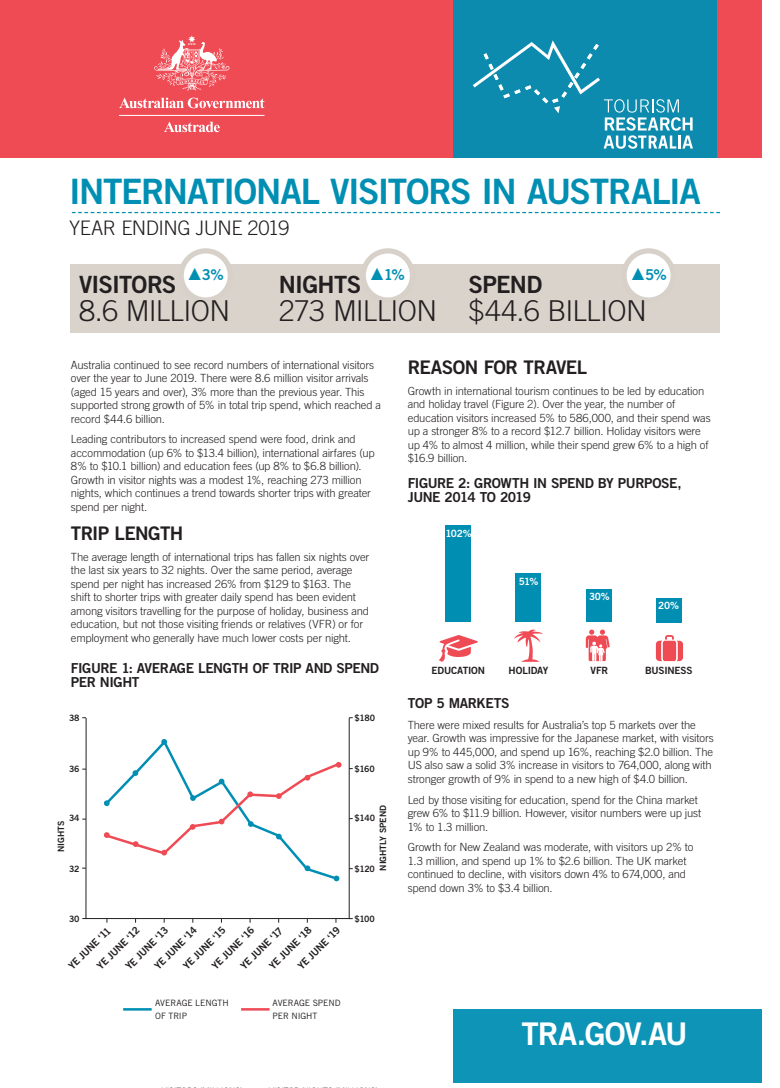
<style>
.page{position:relative;width:780px;height:1088px;background:#fff}
.page>*{position:absolute;margin:0;border:0;box-sizing:border-box;transform-origin:0 0}
.Head_2{font:35px "Trade Gothic LT Std Bd 2";letter-spacing:-.04em;color:#008fb3}
.Head_2-2{font:31.25px "Trade Gothic LT Std Bd 2";letter-spacing:-.035em;color:#fff}
.Running_Header_-_War{font:300 28.75px "Trade Gothic LT Std";letter-spacing:-.02em;color:#231f20}
.Running_Header_-_War-2{font:23.75px "Trade Gothic LT Std Bd 2";letter-spacing:-.03em;color:#231f20}
.Head_2-3{font:300 20px "Trade Gothic LT Std";letter-spacing:-.03em;color:#231f20}
.t1{font:18.75px "Trade Gothic LT Std Bd 2";letter-spacing:-.03em;color:#231f20}
.Running_Header_-_War-3{font:15px "Trade Gothic LT Std Bd 2";color:#008fb3}
.Body9_5pt{font:13.75px/13.8px "Trade Gothic LT Std Bd 2";letter-spacing:-.03em;color:#231f20}
.Body9_5pt-2{font:300 11.25px/13.5px "Trade Gothic LT Std";letter-spacing:-.015em;color:#231f20}
.Running_Header_-_War-4{font:10px "Trade Gothic LT Std Bd 2";letter-spacing:-.02em;color:#231f20}
.Running_Header_-_War-5{font:10px "Trade Gothic LT Std Bd 2";letter-spacing:-.02em;color:#fff}
.Running_Header_-_War-6{font:8.75px "Trade Gothic LT Std Bd 2";letter-spacing:-.01em;color:#231f20}
.Running_Header_-_War-7{font:8.75px/12.5px "Trade Gothic LT Std";letter-spacing:-.005em;color:#231f20}
.s1{font-family:"Century Gothic";font-size:17.5px}
</style>
<div class="page">
<div style="left:0;top:0;width:762px;height:157px;background:#ef4b55"></div>
<div style="left:453px;top:0;width:264px;height:157px;background:#0c8bae"></div>
<svg style="left:119px;top:98px;width:145px;height:10px"></svg>
<svg style="left:154px;top:35px;width:75px;height:56px"></svg>
<hr style="left:119px;top:115px;width:145px;height:1px;background:#fff">
<svg style="left:164px;top:122px;width:56px;height:10px"></svg>
<svg style="left:472px;top:40px;width:220px;height:109px"></svg>
<div style="left:71px;top:264px;width:649px;height:68px;background:#d7d1ca"></div>
<div style="left:181px;top:251px;width:49px;height:49px;background:#fff;border-radius:50%"></div>
<div style="left:178px;top:248px;width:55px;height:55px;border:5px solid #d7d1ca;border-radius:50%"></div>
<div style="left:363px;top:251px;width:49px;height:49px;background:#fff;border-radius:50%"></div>
<div style="left:360px;top:248px;width:55px;height:55px;border:5px solid #d7d1ca;border-radius:50%"></div>
<div style="left:624px;top:251px;width:49px;height:49px;background:#fff;border-radius:50%"></div>
<div style="left:621px;top:248px;width:54px;height:55px;border:5px solid #d7d1ca;border-radius:50%"></div>
<hr style="left:606px;top:1087px;width:174px;height:1px;background:#008fb3">
<svg style="left:72px;top:212px;width:648px;height:1px"></svg>
<div style="left:453px;top:1009px;width:309px;height:73px;background:#0d94b6"></div>
<hr style="left:123px;top:1008px;width:29px;height:2px;background:#008fb3">
<hr style="left:241px;top:1008px;width:28px;height:2px;background:#ef4b55">
<div style="left:445px;top:525px;width:26px;height:97px;background:#008fb3"></div>
<div style="left:515px;top:574px;width:26px;height:48px;background:#008fb3"></div>
<div style="left:585px;top:589px;width:26px;height:33px;background:#008fb3"></div>
<div style="left:656px;top:598px;width:25px;height:24px;background:#008fb3"></div>
<svg style="left:439px;top:635px;width:38px;height:27px"></svg>
<svg style="left:656px;top:635px;width:27px;height:26px"></svg>
<svg style="left:585px;top:629px;width:25px;height:32px"></svg>
<svg style="left:514px;top:629px;width:29px;height:33px"></svg>
<svg style="left:103px;top:739px;width:239px;height:142px"></svg>
<p class="Head_2" style="left:69px;top:170px;width:633px">INTERNATIONAL VISITORS IN AUSTRALIA</p>
<p class="Head_2-3" style="left:69px;top:216px;width:222px">YEAR ENDING JUNE 2019</p>
<p class="Running_Header_-_War-2" style="left:79px;top:269px;width:99px">VISITORS</p>
<p class="Running_Header_-_War" style="left:79px;top:294px;width:152px">8.6 MILLION</p>
<p class="Running_Header_-_War-3" style="left:186px;top:265px;width:39px"><span class="s1">▲</span>3%</p>
<p class="Running_Header_-_War-3" style="left:368px;top:265px;width:38px"><span class="s1">▲</span>1%</p>
<p class="Running_Header_-_War-3" style="left:629px;top:265px;width:39px"><span class="s1">▲</span>5%</p>
<p class="Running_Header_-_War-2" style="left:279px;top:269px;width:84px">NIGHTS</p>
<p class="Running_Header_-_War" style="left:279px;top:294px;width:160px">273 MILLION</p>
<p class="Running_Header_-_War-2" style="left:468px;top:269px;width:75px">SPEND</p>
<p class="Running_Header_-_War" style="left:468px;top:294px;width:180px">$44.6 BILLION</p>
<p class="Body9_5pt-2" style="left:71px;top:358px;width:312px">Australia continued to see record numbers of international visitors over the year to June 2019. There were 8.6 million visitor arrivals (aged 15 years and over), 3% more than the previous year. This supported strong growth of 5% in total trip spend, which reached a record $44.6 billion.</p>
<p class="Body9_5pt-2" style="left:71px;top:432px;width:305px">Leading contributors to increased spend were food, drink and accommodation (up 6% to $13.4 billion), international airfares (up 8% to $10.1 billion) and education fees (up 8% to $6.8 billion).<br>Growth in visitor nights was a modest 1%, reaching 273 million nights, which continues a trend towards shorter trips with greater spend per night.</p>
<h2 class="t1" style="left:71px;top:522px;width:114px">TRIP LENGTH</h2>
<p class="Body9_5pt-2" style="left:71px;top:550px;width:300px">The average length of international trips has fallen six nights over the last six years to 32 nights. Over the same period, average spend per night has increased 26% from $129 to $163. The shift to shorter trips with greater daily spend has been evident among visitors travelling for the purpose of holiday, business and education, but not those visiting friends or relatives (VFR) or for employment who generally have much lower costs per night.</p>
<p class="Body9_5pt" style="left:71px;top:661px;width:309px">FIGURE 1: AVERAGE LENGTH OF TRIP AND SPEND<br>PER NIGHT</p>
<p class="Running_Header_-_War-6" style="left:69px;top:712px;width:12px">38</p>
<p class="Running_Header_-_War-6" style="left:354px;top:712px;width:22px">$180</p>
<p class="Running_Header_-_War-6" style="left:69px;top:763px;width:12px">36</p>
<p class="Running_Header_-_War-6" style="left:354px;top:763px;width:22px">$160</p>
<p class="Running_Header_-_War-6" style="left:69px;top:813px;width:12px">34</p>
<p class="Running_Header_-_War-6" style="left:56px;top:852px;width:33px;rotate:-90deg">NIGHTS</p>
<p class="Running_Header_-_War-6" style="left:69px;top:863px;width:12px">32</p>
<p class="Running_Header_-_War-6" style="left:377px;top:870px;width:67px;rotate:-90deg">NIGHTLY SPEND</p>
<p class="Running_Header_-_War-6" style="left:354px;top:813px;width:22px">$140</p>
<p class="Running_Header_-_War-6" style="left:354px;top:863px;width:22px">$120</p>
<p class="Running_Header_-_War-6" style="left:69px;top:913px;width:12px">30</p>
<p class="Running_Header_-_War-4" style="left:66px;top:963px;width:57px;rotate:-45deg">YE JUNE ‘11</p>
<p class="Running_Header_-_War-4" style="left:266px;top:963px;width:57px;rotate:-45deg">YE JUNE ‘18</p>
<p class="Running_Header_-_War-4" style="left:152px;top:963px;width:57px;rotate:-45deg">YE JUNE ‘14</p>
<p class="Running_Header_-_War-4" style="left:209px;top:963px;width:57px;rotate:-45deg">YE JUNE ‘16</p>
<p class="Running_Header_-_War-4" style="left:295px;top:963px;width:57px;rotate:-45deg">YE JUNE ‘19</p>
<p class="Running_Header_-_War-4" style="left:123px;top:963px;width:57px;rotate:-45deg">YE JUNE ‘13</p>
<p class="Running_Header_-_War-4" style="left:180px;top:963px;width:57px;rotate:-45deg">YE JUNE ‘15</p>
<p class="Running_Header_-_War-4" style="left:94px;top:963px;width:57px;rotate:-45deg">YE JUNE ‘12</p>
<p class="Running_Header_-_War-4" style="left:238px;top:963px;width:57px;rotate:-45deg">YE JUNE ‘17</p>
<p class="Running_Header_-_War-7" style="left:155px;top:997px;width:75px">AVERAGE LENGTH<br>OF TRIP</p>
<p class="Running_Header_-_War-7" style="left:272px;top:997px;width:69px">AVERAGE SPEND<br>PER NIGHT</p>
<p class="Running_Header_-_War-6" style="left:354px;top:913px;width:22px">$100</p>
<h2 class="t1" style="left:407px;top:356px;width:181px">REASON FOR TRAVEL</h2>
<p class="Body9_5pt-2" style="left:407px;top:384px;width:304px">Growth in international tourism continues to be led by education and holiday travel (Figure 2). Over the year, the number of education visitors increased 5% to 586,000, and their spend was up a stronger 8% to a record $12.7 billion. Holiday visitors were up 4% to almost 4 million, while their spend grew 6% to a high of $16.9 billion.</p>
<p class="Body9_5pt" style="left:407px;top:476px;width:275px">FIGURE 2: GROWTH IN SPEND BY PURPOSE,<br>JUNE 2014 TO 2019</p>
<p class="Running_Header_-_War-5" style="left:445px;top:527px;width:28px">102%</p>
<p class="Running_Header_-_War-5" style="left:518px;top:575px;width:21px">51%</p>
<p class="Running_Header_-_War-5" style="left:589px;top:590px;width:22px">30%</p>
<p class="Running_Header_-_War-5" style="left:658px;top:599px;width:22px">20%</p>
<p class="Running_Header_-_War-4" style="left:431px;top:664px;width:55px">EDUCATION</p>
<p class="Running_Header_-_War-4" style="left:508px;top:664px;width:41px">HOLIDAY</p>
<p class="Running_Header_-_War-4" style="left:590px;top:664px;width:19px">VFR</p>
<p class="Running_Header_-_War-4" style="left:645px;top:664px;width:49px">BUSINESS</p>
<p class="Body9_5pt" style="left:407px;top:696px;width:103px">TOP 5 MARKETS</p>
<p class="Body9_5pt-2" style="left:407px;top:718px;width:307px">There were mixed results for Australia’s top 5 markets over the year. Growth was impressive for the Japanese market, with visitors up 9% to 445,000, and spend up 16%, reaching $2.0 billion. The US also saw a solid 3% increase in visitors to 764,000, along with stronger growth of 9% in spend to a new high of $4.0 billion.</p>
<p class="Body9_5pt-2" style="left:407px;top:792px;width:295px">Led by those visiting for education, spend for the China market grew 6% to $11.9 billion. However, visitor numbers were up just<br>1% to 1.3 million.</p>
<p class="Body9_5pt-2" style="left:407px;top:840px;width:287px">Growth for New Zealand was moderate, with visitors up 2% to 1.3 million, and spend up 1% to $2.6 billion. The UK market continued to decline, with visitors down 4% to 674,000, and spend down 3% to $3.4 billion.</p>
<p class="Head_2-2" style="left:521px;top:1014px;width:168px">TRA.GOV.AU</p>
</div>
